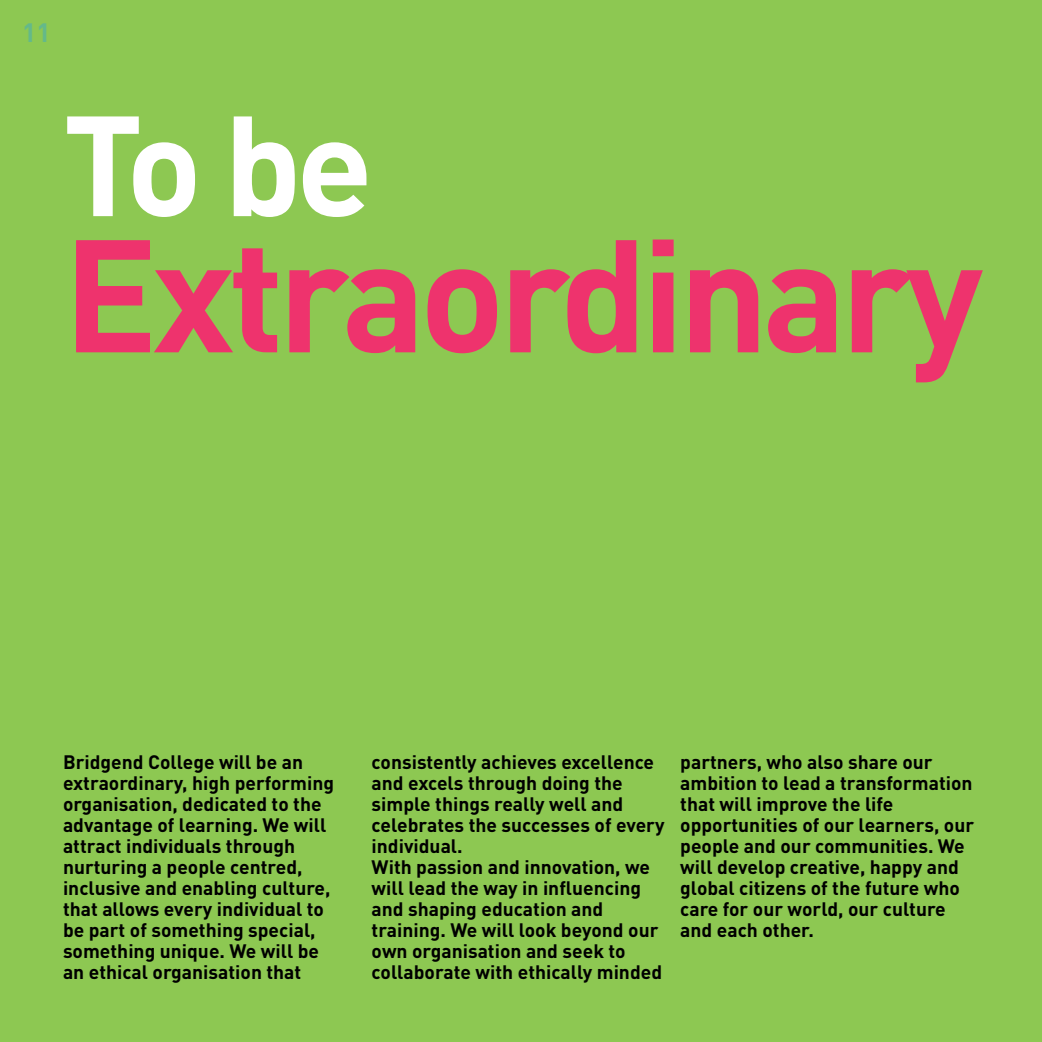
<style>
.page{position:relative;width:1042px;height:1042px;background:#8dc852}
.page>*{position:absolute;margin:0;border:0;box-sizing:border-box;transform-origin:0 0}
.t1{font:700 157.5px "DINOT";letter-spacing:-.04em;color:#ee336d}
.t2{font:700 140px "DINOT";color:#fff}
.t3{font:700 26.25px "DINOT";color:#64b98a}
.t4{font:700 19.25px/21px "DINOT";color:#000}
</style>
<div class="page">
<h3 class="t3" style="left:22px;top:16px;width:30px">11</h3>
<p class="t2" style="left:63px;top:74px;width:311px">To be</p>
<p class="t1" style="left:63px;top:192px;width:922px">Extraordinary</p>
<p class="t4" style="left:63px;top:750px;width:273px">Bridgend College will be an extraordinary, high performing organisation, dedicated to the advantage of learning. We will attract individuals through nurturing a people centred, inclusive and enabling culture, that allows every individual to be part of something special, something unique. We will be an ethical organisation that</p>
<p class="t4" style="left:372px;top:750px;width:294px">consistently achieves excellence and excels through doing the simple things really well and celebrates the successes of every individual.</p>
<p class="t4" style="left:372px;top:855px;width:292px">With passion and innovation, we will lead the way in influencing and shaping education and training. We will look beyond our own organisation and seek to collaborate with ethically minded</p>
<p class="t4" style="left:680px;top:750px;width:295px">partners, who also share our ambition to lead a transformation that will improve the life opportunities of our learners, our people and our communities. We will develop creative, happy and global citizens of the future who care for our world, our culture and each other.</p>
</div>
